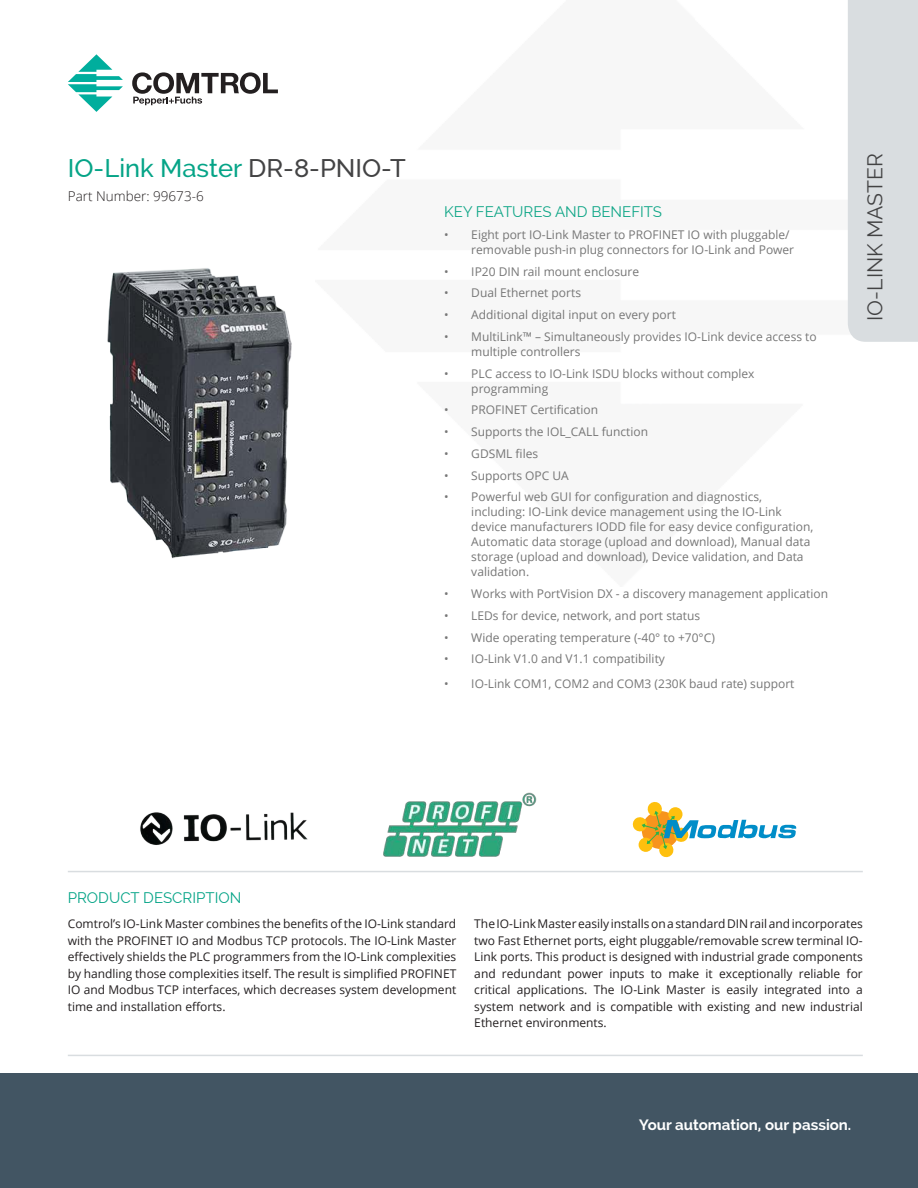
<style>
.page{position:relative;width:918px;height:1188px;background:#fff}
.page>*{position:absolute;margin:0;border:0;box-sizing:border-box;transform-origin:0 0}
.t1{font:500 25.5px "Raleway";color:#05a487}
.t2{font:21px "Raleway";color:#434344}
.t3{font:700 15px "Raleway";color:#fff}
.t4{font:15px "Raleway";color:#0fa687}
.t5{font:15px "Raleway";color:#05a487}
.t6{font:300 13.5px "Open Sans";color:#231f20}
.t7{font:12px/15px "Open Sans";color:#767676}
.t8{font:12px/16.5px "Open Sans";color:#231f20;text-align:justify}
.s1{color:#434344}
</style>
<div class="page">
<svg style="left:132px;top:72px;width:146px;height:33px"></svg>
<svg style="left:68px;top:54px;width:55px;height:58px"></svg>
<hr style="left:68px;top:871px;width:795px;height:1px;background:#d9dde0">
<div style="left:0;top:1073px;width:918px;height:115px;background:#425563"></div>
<div style="left:848px;top:0;width:70px;height:342px;background:#d9dde0"></div>
<hr style="left:68px;top:1055px;width:795px;height:1px;background:#d9dde0">
<img style="left:140px;top:812px;width:168px;height:33px">
<svg style="left:633px;top:802px;width:163px;height:55px"></svg>
<img style="left:107px;top:268px;width:185px;height:291px">
<img style="left:383px;top:792px;width:154px;height:65px">
<h1 class="t1" style="left:68px;top:153px;width:340px">IO-Link Master <span class="s1">DR-8-PNIO-T</span></h1>
<p class="t6" style="left:68px;top:191px;width:137px">Part Number: 99673-6</p>
<p class="t4" style="left:444px;top:203px;width:219px">KEY FEATURES AND BENEFITS</p>
<p class="t7" style="left:471px;top:227px;width:324px;text-indent:-27px">• Eight port IO-Link Master to PROFINET IO with pluggable/ removable push-in plug connectors for IO-Link and Power</p>
<p class="t7" style="left:444px;top:264px;width:196px">• IP20 DIN rail mount enclosure</p>
<p class="t7" style="left:444px;top:286px;width:138px">• Dual Ethernet ports</p>
<p class="t7" style="left:444px;top:307px;width:233px">• Additional digital input on every port</p>
<p class="t7" style="left:471px;top:329px;width:347px;text-indent:-27px">• MultiLink™ – Simultaneously provides IO-Link device access to multiple controllers</p>
<p class="t7" style="left:471px;top:366px;width:285px;text-indent:-27px">• PLC access to IO-Link ISDU blocks without complex programming</p>
<p class="t7" style="left:444px;top:403px;width:155px">• PROFINET Certification</p>
<p class="t7" style="left:444px;top:424px;width:205px">• Supports the IOL_CALL function</p>
<p class="t7" style="left:444px;top:446px;width:95px">• GDSML files</p>
<p class="t7" style="left:444px;top:468px;width:126px">• Supports OPC UA</p>
<p class="t7" style="left:471px;top:490px;width:344px;text-indent:-27px">• Powerful web GUI for configuration and diagnostics, including: IO-Link device management using the IO-Link device manufacturers IODD file for easy device configuration, Automatic data storage (upload and download), Manual data storage (upload and download), Device validation, and Data validation.</p>
<p class="t7" style="left:444px;top:586px;width:385px">• Works with PortVision DX - a discovery management application</p>
<p class="t7" style="left:444px;top:608px;width:257px">• LEDs for device, network, and port status</p>
<p class="t7" style="left:444px;top:630px;width:272px">• Wide operating temperature (-40° to +70°C)</p>
<p class="t7" style="left:444px;top:652px;width:222px">• IO-Link V1.0 and V1.1 compatibility</p>
<p class="t7" style="left:444px;top:676px;width:352px">• IO-Link COM1, COM2 and COM3 (230K baud rate) support</p>
<h2 class="t2" style="left:863px;top:321px;width:169px;rotate:-90deg">IO-LINK MASTER</h2>
<p class="t5" style="left:68px;top:889px;width:175px">PRODUCT DESCRIPTION</p>
<p class="t8" style="left:68px;top:915px;width:390px">Comtrol’s IO-Link Master combines the benefits of the IO-Link standard with the PROFINET IO and Modbus TCP protocols. The IO-Link Master effectively shields the PLC programmers from the IO-Link complexities by handling those complexities itself. The result is simplified PROFINET IO and Modbus TCP interfaces, which decreases system development time and installation efforts.</p>
<p class="t8" style="left:474px;top:915px;width:390px">The IO-Link Master easily installs on a standard DIN rail and incorporates two Fast Ethernet ports, eight pluggable/removable screw terminal IO-Link ports. This product is designed with industrial grade components and redundant power inputs to make it exceptionally reliable for critical applications. The IO-Link Master is easily integrated into a system network and is compatible with existing and new industrial Ethernet environments.</p>
<p class="t3" style="left:639px;top:1119px;width:213px">Your automation, our passion.</p>
</div>
